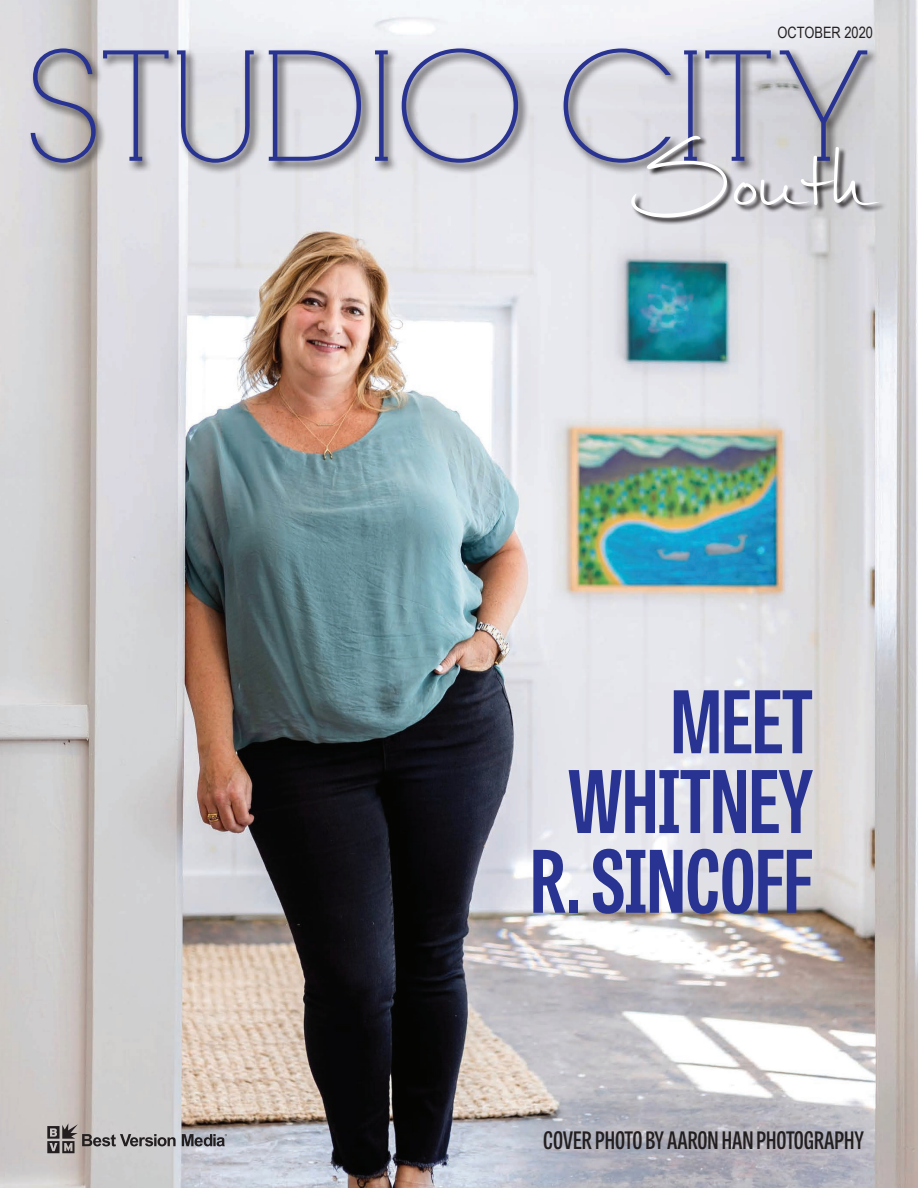
<style>
.page{position:relative;width:918px;height:1188px;background:#fff}
.page>*{position:absolute;margin:0;border:0;box-sizing:border-box;transform-origin:0 0}
.t1{font:156px "Mathilde";color:#fff}
.t2{font:149.25px "RNS Camelia";color:#293492}
.t3{font:700 85.8px/79.8px "Tablet Gothic Compressed";letter-spacing:-.005em;color:#293492;text-align:right}
.t4{font:600 24px "Tablet Gothic Compressed";color:#231f20}
.t5{font:15.6px "Arial Narrow";color:#231f20}
</style>
<div class="page">
<img style="left:0;top:0;width:918px;height:1188px">
<svg style="left:47px;top:1123px;width:129px;height:30px;background:#a19d9c"></svg>
<svg style="left:182px;top:1134px;width:45px;height:12px"></svg>
<div style="left:28px;top:46px;width:851px;height:129px;background:#231f20;opacity:.86"></div>
<svg style="left:632px;top:136px;width:256px;height:89px;background:#c3c2c7"></svg>
<p class="t5" style="left:778px;top:24px;width:97px">OCTOBER 2020</p>
<h2 class="t2" style="left:24px;top:20px;width:843px">STUDIO CITY</h2>
<h1 class="t1" style="left:628px;top:60px;width:244px">South</h1>
<h3 class="t3" style="left:530px;top:679px;width:284px">MEET<br>WHITNEY<br>R. SINCOFF</h3>
<p class="t4" style="left:543px;top:1123px;width:322px">COVER PHOTO BY AARON HAN PHOTOGRAPHY</p>
</div>
